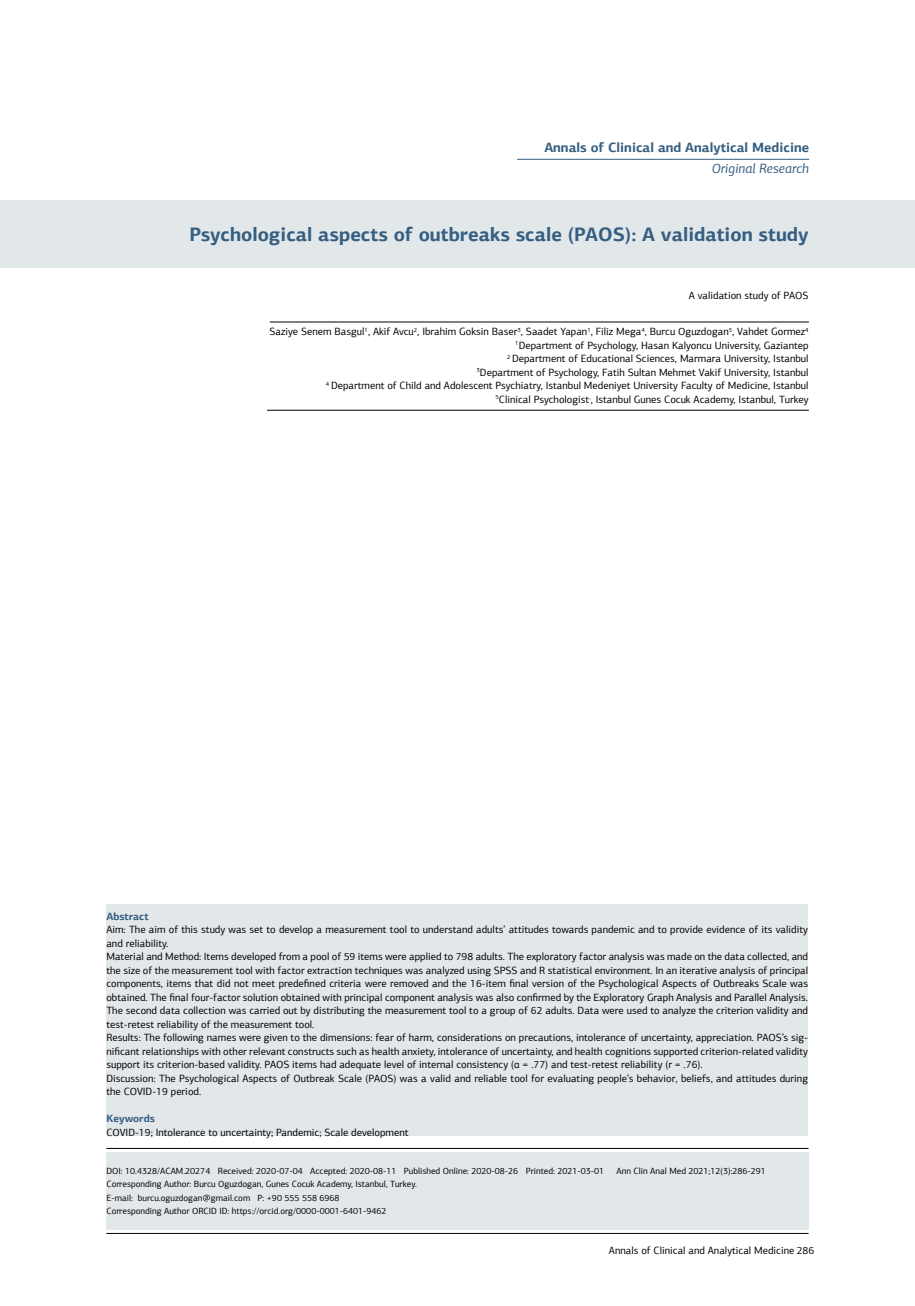
<style>
.page{position:relative;width:915px;height:1306px;background:#fff}
.page>*{position:absolute;margin:0;border:0;box-sizing:border-box;transform-origin:0 0}
.t1{font:700 19.5px "PF Agora Sans Pro";color:#355e81}
.t2{font:700 13.5px "PF Agora Sans Pro";color:#355e81}
.t3{font:italic 13.5px "PF Agora Sans Pro";color:#355e81}
.t4{font:10.5px/13.5px "PF Agora Sans Pro";color:#000;text-align:right}
.t5{font:700 10.5px "PF Agora Sans Pro";color:#355e81}
.t6{font:9px/13.5px "PF Agora Sans Pro";color:#000}
</style>
<div class="page">
<hr style="left:106px;top:1233px;width:702px;height:1px;background:#000">
<div style="left:0;top:200px;width:914px;height:68px;background:#e2e7ea"></div>
<hr style="left:106px;top:1148px;width:702px;height:1px;background:#000">
<hr style="left:270px;top:322px;width:538px;height:1px;background:#000">
<hr style="left:267px;top:410px;width:541px;height:1px;background:#000">
<hr style="left:517px;top:159px;width:291px;height:1px;background:#355e81">
<div style="left:106px;top:1151px;width:702px;height:78px;background:#e2e7ea"></div>
<div style="left:106px;top:904px;width:701px;height:231px;background:#e2e7ea"></div>
<p class="t2" style="left:544px;top:139px;width:266px">Annals of Clinical and Analytical Medicine</p>
<p class="t3" style="left:711px;top:160px;width:99px">Original Research</p>
<h1 class="t1" style="left:189px;top:222px;width:620px">Psychological aspects of outbreaks scale (PAOS): A validation study</h1>
<p class="t4" style="left:688px;top:288px;width:121px">A validation study of PAOS</p>
<p class="t4" style="left:269px;top:325px;width:540px">Saziye Senem Basgul<sup>1</sup>, Akif Avcu<sup>2</sup>, Ibrahim Goksin Baser<sup>3</sup>, Saadet Yapan<sup>1</sup>, Filiz Mega<sup>4</sup>, Burcu Oguzdogan<sup>5</sup>, Vahdet Gormez<sup>4<br>1</sup>Department of Psychology, Hasan Kalyoncu University, Gaziantep<br><sup>2</sup> Department of Educational Sciences, Marmara University, Istanbul<br><sup>3</sup>Department of Psychology, Fatih Sultan Mehmet Vakif University, Istanbul<br><sup>4</sup> Department of Child and Adolescent Psychiatry, Istanbul Medeniyet University Faculty of Medicine, Istanbul<br><sup>5</sup>Clinical Psychologist<sup>,</sup>, Istanbul Gunes Cocuk Academy, Istanbul, Turkey</p>
<p class="t5" style="left:106px;top:909px;width:44px">Abstract</p>
<p class="t4" style="left:106px;top:922px;width:703px;text-align:left">Aim: The aim of this study was set to develop a measurement tool to understand adults’ attitudes towards pandemic and to provide evidence of its validity and reliability.<br>Material and Method: Items developed from a pool of 59 items were applied to 798 adults. The exploratory factor analysis was made on the data collected, and the size of the measurement tool with factor extraction techniques was analyzed using SPSS and R statistical environment. In an iterative analysis of principal components, items that did not meet predefined criteria were removed and the 16-item final version of the Psychological Aspects of Outbreaks Scale was obtained. The final four-factor solution obtained with principal component analysis was also confirmed by the Exploratory Graph Analysis and Parallel Analysis.<br>The second data collection was carried out by distributing the measurement tool to a group of 62 adults. Data were used to analyze the criterion validity and test-retest reliability of the measurement tool.<br>Results: The following names were given to the dimensions: fear of harm, considerations on precautions, intolerance of uncertainty, appreciation. PAOS’s sig&shy;nificant relationships with other relevant constructs such as health anxiety, intolerance of uncertainty, and health cognitions supported criterion-related validity support its criterion-based validity. PAOS items had adequate level of internal consistency (α = .77) and test-retest reliability (r = .76).<br>Discussion: The Psychological Aspects of Outbreak Scale (PAOS) was a valid and reliable tool for evaluating people’s behavior, beliefs, and attitudes during the COVID-19 period.</p>
<p class="t5" style="left:106px;top:1112px;width:50px">Keywords</p>
<p class="t4" style="left:106px;top:1125px;width:303px">COVID-19; Intolerance to uncertainty; Pandemic; Scale development</p>
<p class="t6" style="left:106px;top:1164px;width:499px">DOI: 10.4328/ACAM.20274 Received: 2020-07-04 Accepted: 2020-08-11 Published Online: 2020-08-26 Printed: 2021-03-01</p>
<p class="t6" style="left:616px;top:1164px;width:151px">Ann Clin Anal Med 2021;12(3):286-291</p>
<p class="t6" style="left:106px;top:1177px;width:312px">Corresponding Author: Burcu Oguzdogan, Gunes Cocuk Academy, Istanbul, Turkey.<br>E-mail: burcu.oguzdogan@gmail.com P: +90 555 558 6968<br>Corresponding Author ORCID ID: https://orcid.org/0000-0001-6401-9462</p>
<p class="t4" style="left:608px;top:1243px;width:207px">Annals of Clinical and Analytical Medicine 286</p>
</div>
